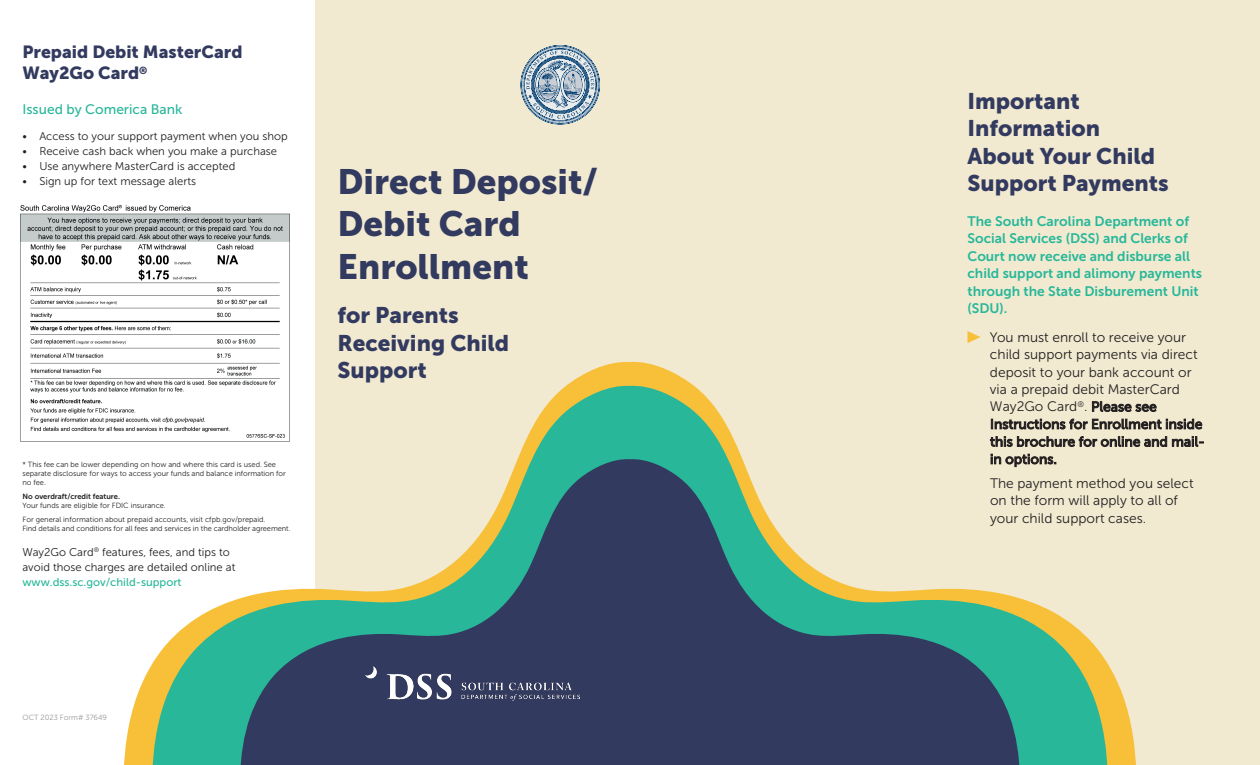
<style>
.page{position:relative;width:1260px;height:765px;background:#fff}
.page>*{position:absolute;margin:0;border:0;box-sizing:border-box;transform-origin:0 0}
.SC_SDU_Title{font:35px/42.5px "Museo Sans 900";color:#333a5f}
.SC_SDU_Heading_1{font:22.5px/27.5px "Museo Sans 900";color:#333a5f}
.SC_SDU_Heading_1-2{font:17.5px/21.2px "Museo Sans 900";color:#333a5f}
.SC_SDU_Body_Text{font:13.75px/17.4px "Museo Sans 300";color:#231f20}
.SC_SDU_Heading_2{font:13.75px/17.5px "Museo Sans 700";color:#28b799}
.SC_SDU_Heading_1-3{font:13.75px "Museo Sans 500";color:#28b799}
.SC_SDU_Body_Text-2{font:11.25px/15px "Museo Sans 300";color:#231f20}
.SC_SDU_Body_Text-3{font:7.5px/8.8px "Museo Sans 300";letter-spacing:-.005em;color:#231f20}
.SC_SDU_Body_Text-4{font:7.5px "Museo Sans 300";color:#939598}
.s1{font-family:"Museo Sans 700"}
.s2{font-family:"Museo Sans 500";color:#28b799}
.s3{font-family:"Museo Sans 500"}
</style>
<div class="page">
<div style="left:630px;top:0;width:630px;height:765px;background:#f1ead1"></div>
<div style="left:315px;top:0;width:315px;height:765px;background:#f1ead1"></div>
<svg style="left:124px;top:361px;width:506px;height:404px"></svg>
<svg style="left:152px;top:384px;width:478px;height:381px"></svg>
<svg style="left:240px;top:458px;width:390px;height:307px"></svg>
<svg style="left:967px;top:331px;width:14px;height:12px"></svg>
<img style="left:366px;top:667px;width:213px;height:34px">
<svg style="left:520px;top:45px;width:80px;height:80px"></svg>
<svg style="left:630px;top:361px;width:506px;height:404px"></svg>
<svg style="left:630px;top:384px;width:478px;height:381px"></svg>
<svg style="left:630px;top:458px;width:390px;height:307px;fill:#333a5f"></svg>
<img style="left:20px;top:204px;width:275px;height:242px">
<p class="SC_SDU_Heading_1-2" style="left:22px;top:41px;width:221px">Prepaid Debit MasterCard<br>Way2Go Card<sup>®</sup></p>
<p class="SC_SDU_Heading_1-3" style="left:22px;top:101px;width:161px">Issued by Comerica Bank</p>
<p class="SC_SDU_Body_Text-2" style="left:22px;top:129px;width:267px">• Access to your support payment when you shop</p>
<p class="SC_SDU_Body_Text-2" style="left:22px;top:144px;width:256px">• Receive cash back when you make a purchase</p>
<p class="SC_SDU_Body_Text-2" style="left:22px;top:159px;width:214px">• Use anywhere MasterCard is accepted</p>
<p class="SC_SDU_Body_Text-2" style="left:22px;top:174px;width:175px">• Sign up for text message alerts</p>
<p class="SC_SDU_Body_Text-3" style="left:22px;top:460px;width:265px">* This fee can be lower depending on how and where this card is used. See separate disclosure for ways to access your funds and balance information for no fee.</p>
<p class="SC_SDU_Body_Text-3" style="left:22px;top:492px;width:145px"><span class="s1">No overdraft/credit feature.<br></span>Your funds are eligible for FDIC insurance.</p>
<p class="SC_SDU_Body_Text-3" style="left:22px;top:515px;width:270px">For general information about prepaid accounts, visit cfpb.gov/prepaid.<br>Find details and conditions for all fees and services in the cardholder agreement.</p>
<p class="SC_SDU_Body_Text-2" style="left:22px;top:545px;width:214px">Way2Go Card<sup>®</sup> features, fees, and tips to avoid those charges are detailed online at <span class="s2">www.dss.sc.gov/child-support</span></p>
<p class="SC_SDU_Title" style="left:338px;top:160px;width:262px">Direct Deposit/<br>Debit Card<br>Enrollment</p>
<p class="SC_SDU_Heading_1" style="left:338px;top:302px;width:173px">for Parents<br>Receiving Child<br>Support</p>
<p class="SC_SDU_Body_Text-4" style="left:22px;top:713px;width:86px">OCT 2023 Form# 37649</p>
<p class="SC_SDU_Heading_1" style="left:968px;top:87px;width:203px">Important<br>Information<br>About Your Child<br>Support Payments</p>
<p class="SC_SDU_Heading_2" style="left:968px;top:212px;width:236px">The South Carolina Department of<br>Social Services (DSS) and Clerks of<br>Court now receive and disburse all child support and alimony payments through the State Disburement Unit (SDU).</p>
<p class="SC_SDU_Body_Text" style="left:990px;top:329px;width:216px">You must enroll to receive your child support payments via direct deposit to your bank account or via a prepaid debit MasterCard<br>Way2Go Card<sup>®</sup>. <span class="s3">Please see<br>Instructions for Enrollment inside this brochure for online and mail&shy;in options.</span></p>
<p class="SC_SDU_Body_Text" style="left:990px;top:474px;width:205px">The payment method you select on the form will apply to all of your child support cases.</p>
</div>
